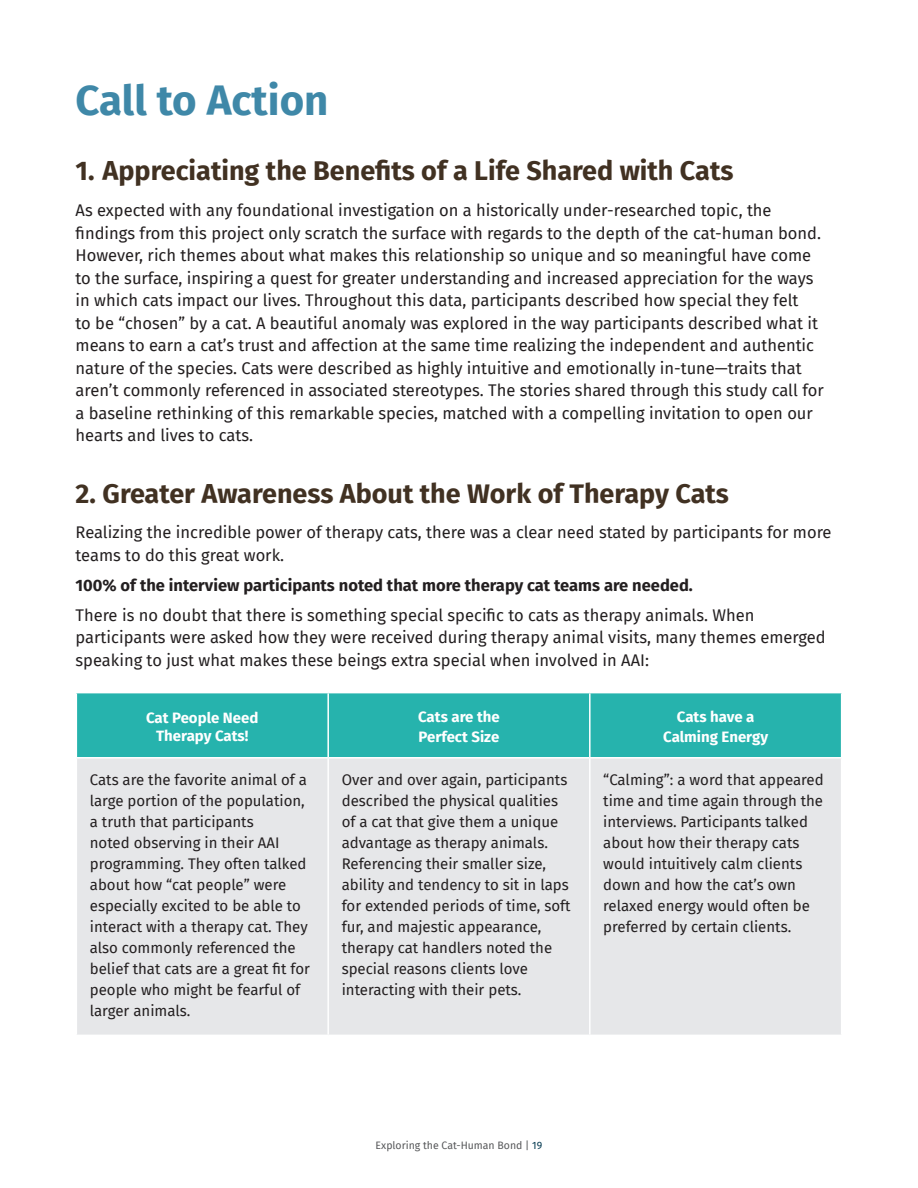
<style>
.page{position:relative;width:918px;height:1188px;background:#fff}
.page>*{position:absolute;margin:0;border:0;box-sizing:border-box;transform-origin:0 0}
.t1{font:700 42px "Fira Sans";color:#3f88a8}
.t2{font:700 27px "Fira Sans";color:#413122}
.t3{font:16.5px/22.5px "Fira Sans";color:#231f20}
.t4{font:700 16.5px "Fira Sans";color:#231f20}
.t5{font:15px/21px "Fira Sans";color:#231f20}
.t6{font:700 15px/19.5px "Fira Sans";color:#fff;text-align:center}
.t7{font:10.5px "Fira Sans";color:#57585a}
.s1{color:#083d53}
</style>
<div class="page">
<div style="left:76px;top:693px;width:252px;height:65px;background:#26b3ad"></div>
<div style="left:329px;top:693px;width:512px;height:64px;background:#26b3ad"></div>
<div style="left:77px;top:759px;width:764px;height:276px;background:#e6e7e9"></div>
<hr style="left:327px;top:693px;width:2px;height:64px;background:#fff">
<hr style="left:589px;top:693px;width:2px;height:64px;background:#fff">
<hr style="left:76px;top:757px;width:252px;height:2px;background:#fff">
<hr style="left:327px;top:759px;width:2px;height:276px;background:#fff">
<hr style="left:589px;top:759px;width:2px;height:276px;background:#fff">
<hr style="left:76px;top:693px;width:1px;height:64px;background:#fff">
<h1 class="t1" style="left:76px;top:71px;width:254px">Call to Action</h1>
<h2 class="t2" style="left:76px;top:148px;width:659px">1. Appreciating the Benefits of a Life Shared with Cats</h2>
<p class="t3" style="left:76px;top:199px;width:750px">As expected with any foundational investigation on a historically under-researched topic, the findings from this project only scratch the surface with regards to the depth of the cat-human bond.<br>However, rich themes about what makes this relationship so unique and so meaningful have come to the surface, inspiring a quest for greater understanding and increased appreciation for the ways in which cats impact our lives. Throughout this data, participants described how special they felt<br>to be “chosen” by a cat. A beautiful anomaly was explored in the way participants described what it means to earn a cat’s trust and affection at the same time realizing the independent and authentic nature of the species. Cats were described as highly intuitive and emotionally in-tune—traits that aren’t commonly referenced in associated stereotypes. The stories shared through this study call for a baseline rethinking of this remarkable species, matched with a compelling invitation to open our hearts and lives to cats.</p>
<h2 class="t2" style="left:76px;top:471px;width:655px">2. Greater Awareness About the Work of Therapy Cats</h2>
<p class="t3" style="left:76px;top:521px;width:758px">Realizing the incredible power of therapy cats, there was a clear need stated by participants for more teams to do this great work.</p>
<p class="t4" style="left:76px;top:571px;width:619px">100% of the interview participants noted that more therapy cat teams are needed.</p>
<p class="t3" style="left:76px;top:603px;width:752px">There is no doubt that there is something special specific to cats as therapy animals. When participants were asked how they were received during therapy animal visits, many themes emerged speaking to just what makes these beings extra special when involved in AAI:</p>
<p class="t6" style="left:146px;top:708px;width:114px;line-height:18px">Cat People Need<br>Therapy Cats!</p>
<p class="t6" style="left:418px;top:707px;width:83px;text-align:left">Cats are the<br>Perfect Size</p>
<p class="t6" style="left:663px;top:706px;width:106px">Cats have a<br>Calming Energy</p>
<p class="t5" style="left:90px;top:770px;width:222px">Cats are the favorite animal of a large portion of the population, a truth that participants<br>noted observing in their AAI programming. They often talked about how “cat people” were especially excited to be able to interact with a therapy cat. They also commonly referenced the belief that cats are a great fit for people who might be fearful of larger animals.</p>
<p class="t5" style="left:342px;top:770px;width:230px">Over and over again, participants described the physical qualities of a cat that give them a unique advantage as therapy animals.<br>Referencing their smaller size, ability and tendency to sit in laps for extended periods of time, soft fur, and majestic appearance, therapy cat handlers noted the special reasons clients love interacting with their pets.</p>
<p class="t5" style="left:603px;top:770px;width:222px">“Calming”: a word that appeared time and time again through the interviews. Participants talked about how their therapy cats would intuitively calm clients down and how the cat’s own relaxed energy would often be preferred by certain clients.</p>
<p class="t7" style="left:376px;top:1138px;width:168px">Exploring the Cat-Human Bond | <span class="s1">19</span></p>
</div>
